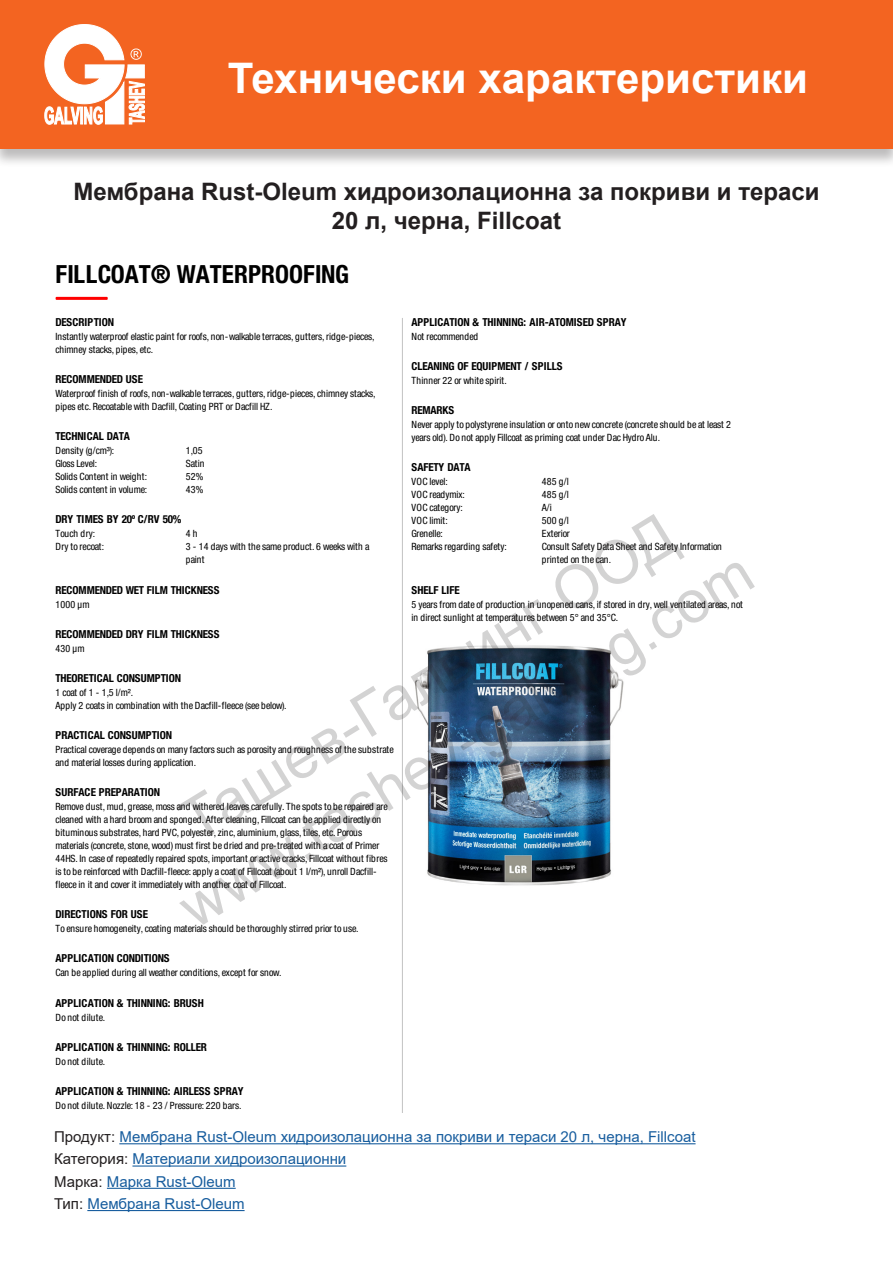
<style>
.page{position:relative;width:893px;height:1263px;background:#fff}
.page>*{position:absolute;margin:0;border:0;box-sizing:border-box;transform-origin:0 0}
.t1{font:60px/71.7px "Arial";color:#231f20;text-align:center}
.t2{font:700 42.15px "Arial";color:#fff}
.t3{font:700 condensed 25.05px "Helvetica Neue LT Pro";letter-spacing:.005em;color:#000}
.t4{font:700 24px/28.8px "Arial";color:#231f20;text-align:center}
.t5{font:15px "Arial";color:#175d9e}
.t6{font:700 condensed 10.95px "Helvetica Neue LT Pro";letter-spacing:-.01em;color:#000}
.t7{font:condensed 10.05px/13px "Helvetica Neue LT Pro";letter-spacing:-.005em;color:#000}
.t8{font:condensed 10.05px "Helvetica Neue LT Pro";letter-spacing:.035em;color:#000}
.t9{font:condensed 10.05px "Helvetica Neue LT Pro";letter-spacing:-.025em;color:#000}
.t10{font:condensed 10.05px "Helvetica Neue LT Pro";letter-spacing:-.04em;color:#000}
.t11{font:condensed 10.05px "Helvetica Neue LT Pro";letter-spacing:.02em;color:#000}
.s1{color:#231f20}
</style>
<div class="page">
<hr style="left:56px;top:297px;width:52px;height:3px;background:#f00">
<img style="left:414px;top:645px;width:210px;height:241px">
<div style="left:0;top:0;width:893px;height:167px;background:#231f20;opacity:.3"></div>
<div style="left:0;top:0;width:893px;height:149px;background:#f36421"></div>
<svg style="left:45px;top:24px;width:100px;height:100px"></svg>
<hr style="left:119px;top:1143px;width:577px;height:1px;background:#175d9e">
<hr style="left:132px;top:1165px;width:214px;height:1px;background:#175d9e">
<hr style="left:107px;top:1188px;width:129px;height:1px;background:#175d9e">
<hr style="left:87px;top:1210px;width:158px;height:1px;background:#175d9e">
<p class="t2" style="left:228px;top:48px;width:582px">Технически характеристики</p>
<p class="t4" style="left:73px;top:178px;width:748px">Мембрана Rust-Oleum хидроизолационна за покриви и тераси<br>20 л, черна, Fillcoat</p>
<p class="t3" style="left:56px;top:265px;width:295px">FILLCOAT® WATERPROOFING</p>
<p class="t6" style="left:56px;top:318px;width:60px">DESCRIPTION</p>
<p class="t7" style="left:56px;top:331px;width:321px">Instantly waterproof elastic paint for roofs, non-walkable terraces, gutters, ridge-pieces, chimney stacks, pipes, etc.</p>
<p class="t6" style="left:56px;top:375px;width:89px">RECOMMENDED USE</p>
<p class="t7" style="left:56px;top:388px;width:322px">Waterproof finish of roofs, non-walkable terraces, gutters, ridge-pieces, chimney stacks, pipes etc. Recoatable with Dacfill, Coating PRT or Dacfill HZ.</p>
<p class="t6" style="left:56px;top:432px;width:76px">TECHNICAL DATA</p>
<p class="t7" style="left:56px;top:445px;width:60px">Density (g/cm³):</p>
<p class="t7" style="left:186px;top:445px;width:18px">1,05</p>
<p class="t10" style="left:56px;top:460px;width:43px">Gloss Level:</p>
<p class="t7" style="left:186px;top:458px;width:20px">Satin</p>
<p class="t7" style="left:56px;top:471px;width:93px">Solids Content in weight:</p>
<p class="t7" style="left:186px;top:471px;width:19px">52%</p>
<p class="t7" style="left:56px;top:484px;width:93px">Solids content in volume:</p>
<p class="t7" style="left:186px;top:484px;width:19px">43%</p>
<p class="t6" style="left:56px;top:515px;width:127px">DRY TIMES BY 20º C/RV 50%</p>
<p class="t11" style="left:56px;top:530px;width:41px">Touch dry:</p>
<p class="t7" style="left:186px;top:528px;width:13px">4h</p>
<p class="t7" style="left:56px;top:541px;width:50px">Dry to recoat:</p>
<p class="t7" style="left:186px;top:541px;width:185px">3 - 14 days with the same product. 6 weeks with a paint</p>
<p class="t6" style="left:56px;top:586px;width:166px">RECOMMENDED WET FILM THICKNESS</p>
<p class="t7" style="left:56px;top:598px;width:36px">1000 µm</p>
<p class="t6" style="left:56px;top:630px;width:166px">RECOMMENDED DRY FILM THICKNESS</p>
<p class="t7" style="left:56px;top:642px;width:31px">430 µm</p>
<p class="t6" style="left:56px;top:674px;width:127px">THEORETICAL CONSUMPTION</p>
<p class="t7" style="left:56px;top:686px;width:232px">1 coat of 1 - 1,5 l/m².<br>Apply 2 coats in combination with the Dacfill-fleece (see below).</p>
<p class="t6" style="left:56px;top:731px;width:118px">PRACTICAL CONSUMPTION</p>
<p class="t7" style="left:56px;top:743px;width:340px">Practical coverage depends on many factors such as porosity and roughness of the substrate and material losses during application.</p>
<p class="t6" style="left:56px;top:788px;width:106px">SURFACE PREPARATION</p>
<p class="t7" style="left:56px;top:801px;width:334px">Remove dust, mud, grease, moss and withered leaves carefully. The spots to be repaired are cleaned with a hard broom and sponged. After cleaning, Fillcoat can be applied directly on bituminous substrates, hard PVC, polyester, zinc, aluminium, glass, tiles, etc. Porous materials (concrete, stone, wood) must first be dried and pre-treated with a coat of Primer 44HS. In case of repeatedly repaired spots, important or active cracks, Fillcoat without fibres is to be reinforced with Dacfill-fleece: apply a coat of Fillcoat (about 1 l/m²), unroll Dacfill&shy;fleece in it and cover it immediately with another coat of Fillcoat.</p>
<p class="t6" style="left:56px;top:910px;width:94px">DIRECTIONS FOR USE</p>
<p class="t7" style="left:56px;top:923px;width:305px">To ensure homogeneity, coating materials should be thoroughly stirred prior to use.</p>
<p class="t6" style="left:56px;top:954px;width:115px">APPLICATION CONDITIONS</p>
<p class="t7" style="left:56px;top:967px;width:227px">Can be applied during all weather conditions, except for snow.</p>
<p class="t6" style="left:56px;top:998px;width:150px">APPLICATION &amp; THINNING: BRUSH</p>
<p class="t8" style="left:56px;top:1013px;width:51px">Do not dilute.</p>
<p class="t6" style="left:56px;top:1043px;width:153px">APPLICATION &amp; THINNING: ROLLER</p>
<p class="t8" style="left:56px;top:1057px;width:51px">Do not dilute.</p>
<p class="t6" style="left:56px;top:1087px;width:190px">APPLICATION &amp; THINNING: AIRLESS SPRAY</p>
<p class="t7" style="left:56px;top:1099px;width:187px">Do not dilute. Nozzle: 18 - 23 / Pressure: 220 bars.</p>
<p class="t6" style="left:411px;top:318px;width:217px">APPLICATION &amp; THINNING: AIR-ATOMISED SPRAY</p>
<p class="t9" style="left:411px;top:332px;width:68px">Not recommended</p>
<p class="t6" style="left:411px;top:362px;width:153px">CLEANING OF EQUIPMENT / SPILLS</p>
<p class="t7" style="left:411px;top:375px;width:97px">Thinner 22 or white spirit.</p>
<p class="t6" style="left:411px;top:406px;width:44px">REMARKS</p>
<p class="t7" style="left:411px;top:419px;width:321px">Never apply to polystyrene insulation or onto newconcrete (concrete should be at least 2 years old). Do not apply Fillcoat as priming coat under Dac Hydro Alu.</p>
<p class="t6" style="left:411px;top:463px;width:61px">SAFETY DATA</p>
<p class="t7" style="left:411px;top:476px;width:38px">VOC level:</p>
<p class="t7" style="left:542px;top:476px;width:29px">485 g/l</p>
<p class="t7" style="left:411px;top:489px;width:55px">VOC readymix:</p>
<p class="t7" style="left:542px;top:489px;width:29px">485 g/l</p>
<p class="t7" style="left:411px;top:502px;width:53px">VOC category:</p>
<p class="t7" style="left:542px;top:502px;width:12px">A/i</p>
<p class="t7" style="left:411px;top:515px;width:38px">VOC limit:</p>
<p class="t7" style="left:542px;top:515px;width:29px">500 g/l</p>
<p class="t7" style="left:411px;top:528px;width:33px">Grenelle:</p>
<p class="t7" style="left:542px;top:528px;width:30px">Exterior</p>
<p class="t7" style="left:411px;top:541px;width:97px">Remarks regarding safety:</p>
<p class="t7" style="left:542px;top:541px;width:182px">Consult Safety Data Sheet and Safety Information printed on the can.</p>
<p class="t6" style="left:411px;top:586px;width:50px">SHELF LIFE</p>
<p class="t7" style="left:411px;top:598px;width:333px">5 years from date of production in unopened cans, if stored in dry, well ventilated areas, not in direct sunlight at temperatures between 5° and 35°C.</p>
<h1 class="t1" style="left:127px;top:817px;width:662px;rotate:-31deg">Ташев-Галвинг ООД www.tashev-galving.com</h1>
<p class="t5" style="left:54px;top:1126px;width:643px"><span class="s1">Продукт:</span> Мембрана Rust-Oleum хидроизолационна за покриви и тераси 20 л, черна, Fillcoat</p>
<p class="t5" style="left:54px;top:1149px;width:294px"><span class="s1">Категория:</span> Материали хидроизолационни</p>
<p class="t5" style="left:54px;top:1171px;width:183px"><span class="s1">Марка:</span> Марка Rust-Oleum</p>
<p class="t5" style="left:54px;top:1193px;width:192px"><span class="s1">Тип:</span> Мембрана Rust-Oleum</p>
</div>
